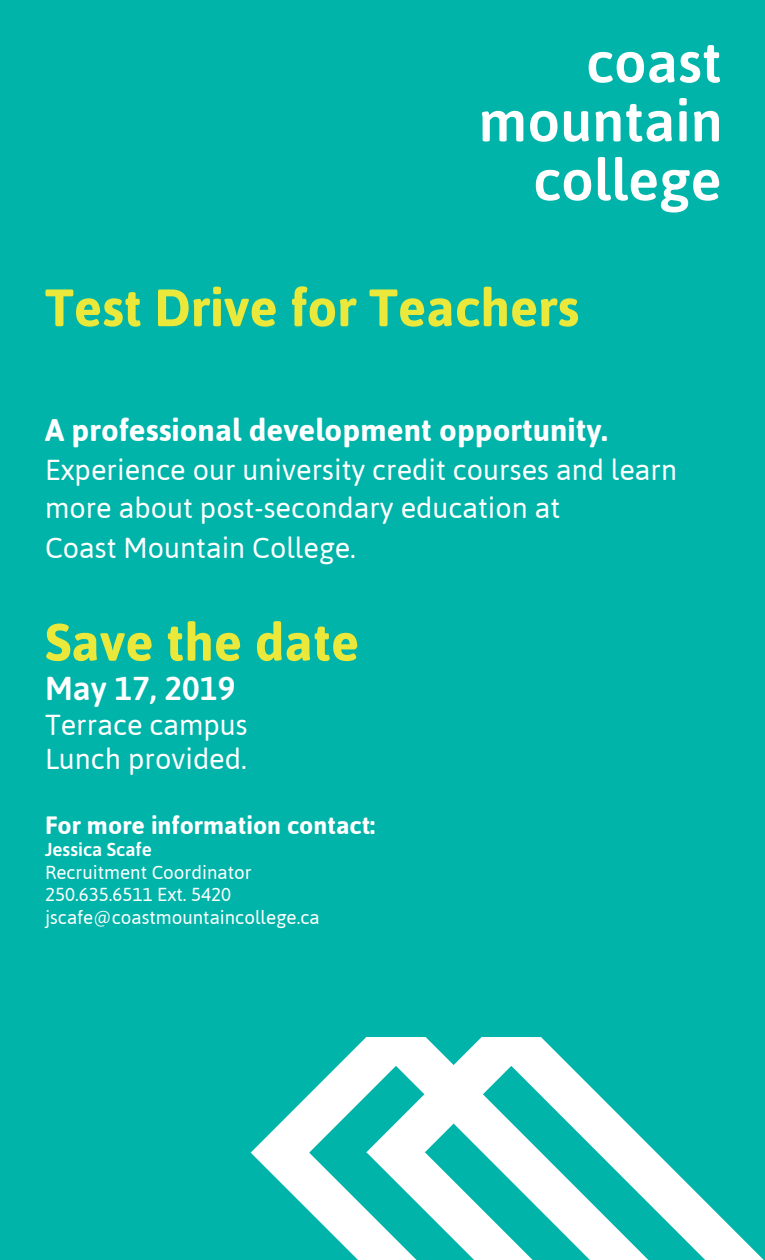
<style>
.page{position:relative;width:765px;height:1260px;background:#00b4a9}
.page>*{position:absolute;margin:0;border:0;box-sizing:border-box;transform-origin:0 0}
.t1{font:700 52.5px "Asap";color:#eae83a}
.t2{font:600 33.12px "Asap";color:#fff}
.t3{font:700 31.25px "Asap";color:#fff}
.t4{font:28.75px/38.8px "Asap";color:#fff}
.t5{font:700 25px "Asap";color:#fff}
.t6{font:18.75px "Asap";color:#fff}
.t7{font:600 18.75px "Asap";color:#fff}
</style>
<div class="page">
<svg style="left:251px;top:1037px;width:513px;height:223px"></svg>
<svg style="left:589px;top:45px;width:131px;height:38px"></svg>
<svg style="left:482px;top:111px;width:41px;height:30px"></svg>
<svg style="left:530px;top:111px;width:28px;height:31px"></svg>
<svg style="left:564px;top:111px;width:25px;height:31px"></svg>
<svg style="left:596px;top:104px;width:76px;height:38px"></svg>
<svg style="left:679px;top:98px;width:8px;height:43px"></svg>
<svg style="left:694px;top:111px;width:25px;height:30px"></svg>
<svg style="left:536px;top:170px;width:55px;height:31px"></svg>
<svg style="left:598px;top:157px;width:121px;height:56px"></svg>
<p class="t1" style="left:45px;top:273px;width:536px">Test Drive for Teachers</p>
<p class="t3" style="left:45px;top:409px;width:564px">A professional development opportunity.</p>
<p class="t4" style="left:45px;top:449px;width:634px">Experience our university credit courses and learn more about post-secondary education at</p>
<p class="t4" style="left:45px;top:528px;width:312px">Coast Mountain College.</p>
<p class="t1" style="left:45px;top:607px;width:316px">Save the date</p>
<p class="t2" style="left:45px;top:665px;width:192px">May 17, 2019</p>
<p class="t4" style="left:45px;top:704px;width:204px">Terrace campus</p>
<p class="t4" style="left:45px;top:739px;width:203px">Lunch provided.</p>
<p class="t5" style="left:45px;top:808px;width:332px">For more information contact:</p>
<p class="t7" style="left:45px;top:837px;width:108px">Jessica Scafe</p>
<p class="t6" style="left:45px;top:860px;width:208px">Recruitment Coordinator</p>
<p class="t6" style="left:45px;top:883px;width:188px">250.635.6511 Ext. 5420</p>
<p class="t6" style="left:45px;top:905px;width:276px">jscafe@coastmountaincollege.ca</p>
</div>
